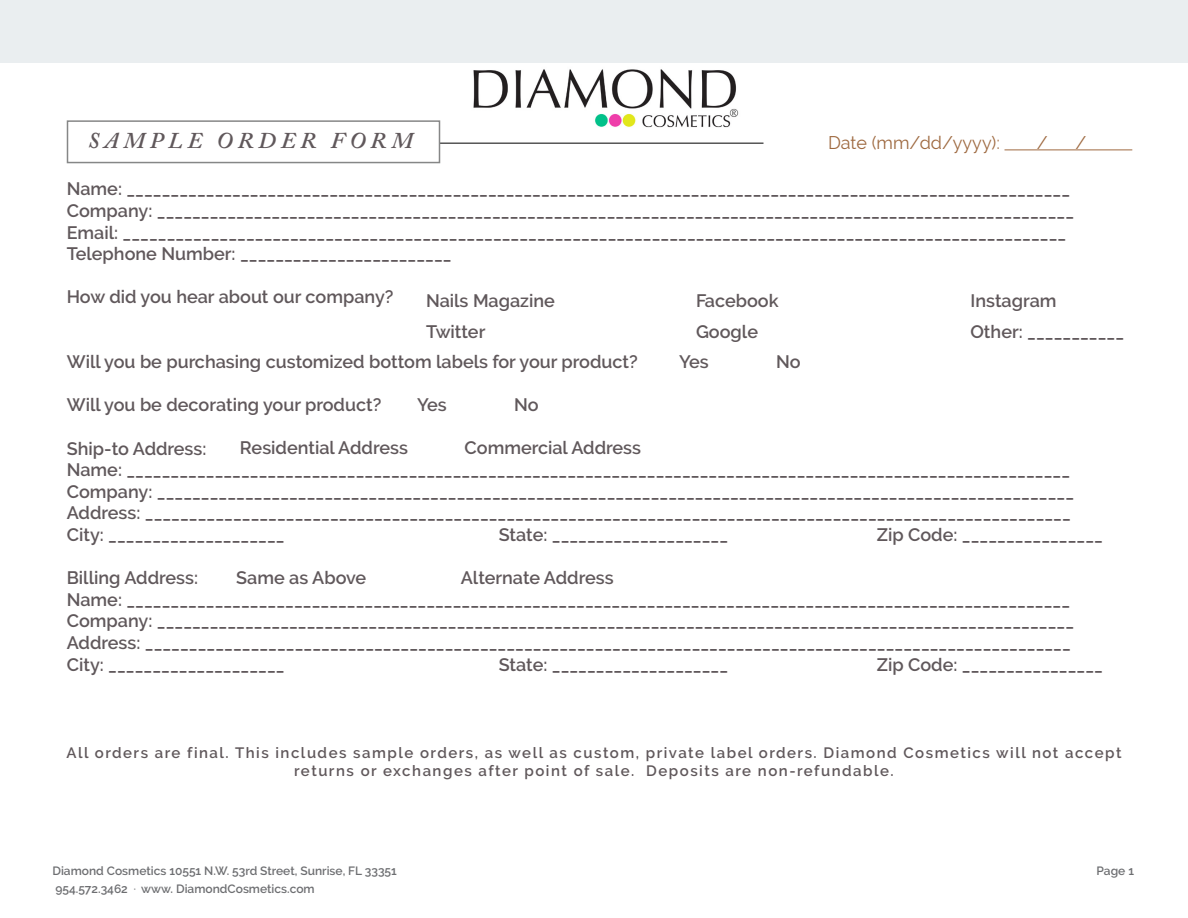
<style>
.page{position:relative;width:1188px;height:918px;background:#fff}
.page>*{position:absolute;margin:0;border:0;box-sizing:border-box;transform-origin:0 0}
.t1{font:italic 600 22.5px "Adobe Caslon Pro";letter-spacing:.215em;color:#60585b}
.t2{font:600 18px/21.6px "Raleway";color:#60585b}
.t3{font:18px "Raleway";color:#9e6940}
.t4{font:600 15px/18px "Raleway";letter-spacing:.1em;color:#60585b;text-align:center}
.t5{font:600 12px "Raleway";color:#6d6e71}
.s1{font-family:"Minion Pro";font-weight:400}
</style>
<div class="page">
<div style="left:0;top:0;width:1188px;height:63px;background:#eaeef0"></div>
<img style="left:440px;top:69px;width:299px;height:65px">
<hr style="left:1005px;top:149px;width:127px;height:1px;background:#9e6940">
<hr style="left:440px;top:143px;width:324px;height:1px;background:#000">
<div style="left:67px;top:120px;width:373px;height:43px;border:2px solid #868787"></div>
<p class="t1" style="left:88px;top:127px;width:326px">SAMPLE ORDER FORM</p>
<p class="t3" style="left:828px;top:132px;width:173px">Date (mm/dd/yyyy):</p>
<p class="t3" style="left:1037px;top:132px;width:12px">/</p>
<p class="t3" style="left:1075px;top:132px;width:12px">/</p>
<p class="t2" style="left:67px;top:178px;width:1009px">Name: ___________________________________________________________________________________________________________ Company: ________________________________________________________________________________________________________ Email: ___________________________________________________________________________________________________________ Telephone Number: ________________________</p>
<p class="t2" style="left:67px;top:286px;width:328px">How did you hear about our company?</p>
<p class="t2" style="left:426px;top:290px;width:130px">Nails Magazine</p>
<p class="t2" style="left:696px;top:290px;width:84px">Facebook</p>
<p class="t2" style="left:970px;top:290px;width:88px">Instagram</p>
<p class="t2" style="left:426px;top:320px;width:61px">Twitter</p>
<p class="t2" style="left:696px;top:320px;width:64px">Google</p>
<p class="t2" style="left:970px;top:320px;width:155px">Other: ___________</p>
<p class="t2" style="left:679px;top:351px;width:31px">Yes</p>
<p class="t2" style="left:417px;top:394px;width:31px">Yes</p>
<p class="t2" style="left:67px;top:351px;width:573px">Will you be purchasing customized bottom labels for your product?</p>
<p class="t2" style="left:67px;top:394px;width:316px">Will you be decorating your product?</p>
<p class="t2" style="left:67px;top:438px;width:1009px">Ship-to Address:<br>Name: ___________________________________________________________________________________________________________ Company: ________________________________________________________________________________________________________ Address: _________________________________________________________________________________________________________ City: ____________________</p>
<p class="t2" style="left:776px;top:351px;width:26px">No</p>
<p class="t2" style="left:514px;top:394px;width:26px">No</p>
<p class="t2" style="left:465px;top:436px;width:178px">Commercial Address</p>
<p class="t2" style="left:240px;top:436px;width:169px">Residential Address</p>
<p class="t2" style="left:499px;top:524px;width:231px">State: ____________________</p>
<p class="t2" style="left:877px;top:524px;width:228px">Zip Code: ________________</p>
<p class="t2" style="left:67px;top:567px;width:1009px">Billing Address:<br>Name: ___________________________________________________________________________________________________________ Company: ________________________________________________________________________________________________________ Address: _________________________________________________________________________________________________________ City: ____________________</p>
<p class="t2" style="left:236px;top:566px;width:132px">Same as Above</p>
<p class="t2" style="left:461px;top:566px;width:154px">Alternate Address</p>
<p class="t2" style="left:499px;top:654px;width:231px">State: ____________________</p>
<p class="t2" style="left:877px;top:654px;width:228px">Zip Code: ________________</p>
<p class="t4" style="left:66px;top:743px;width:1057px">All orders are final. This includes sample orders, as well as custom, private label orders. Diamond Cosmetics will not accept returns or exchanges after point of sale. Deposits are non-refundable.</p>
<p class="t5" style="left:53px;top:864px;width:346px">Diamond Cosmetics 10551 N.W. 53rd Street, Sunrise, FL 33351</p>
<p class="t5" style="left:1097px;top:864px;width:39px">Page 1</p>
<p class="t5" style="left:55px;top:882px;width:261px">954.572.3462 <span class="s1">.</span> www. DiamondCosmetics.com</p>
</div>
